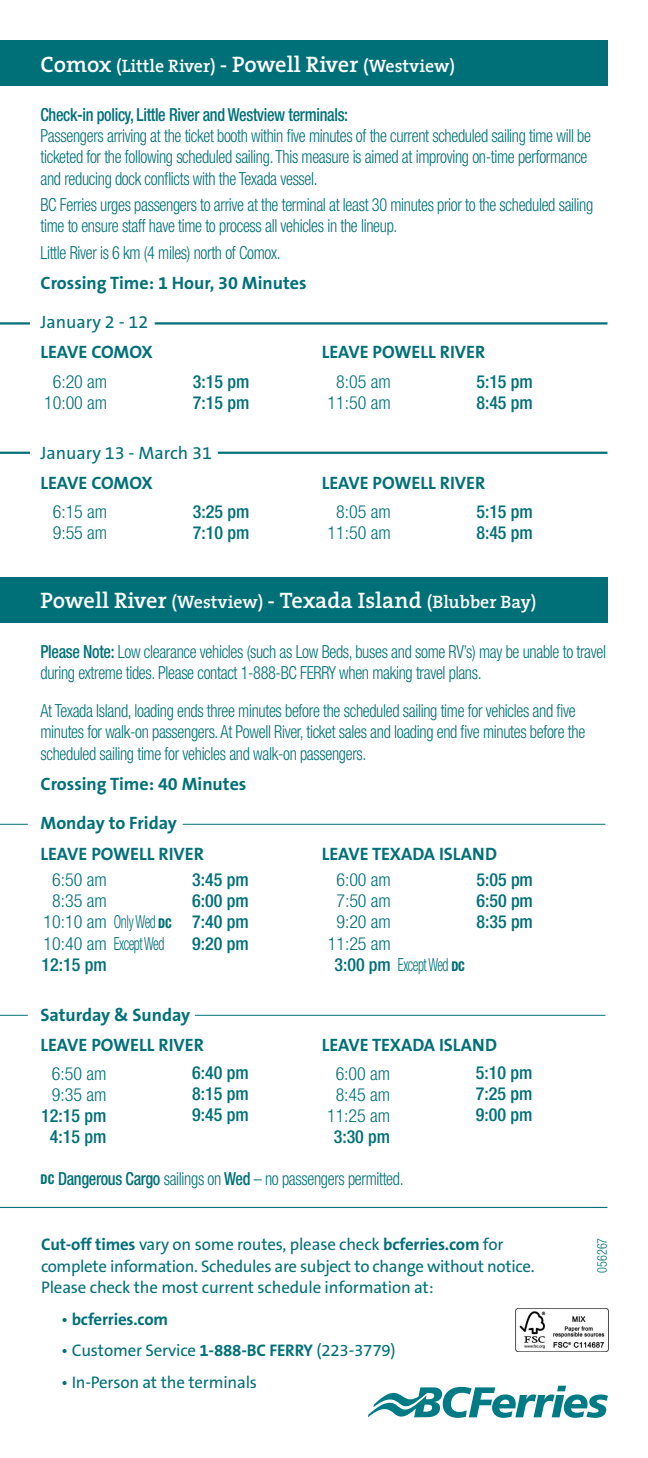
<style>
.page{position:relative;width:648px;height:1458px;background:#fff}
.page>*{position:absolute;margin:0;border:0;box-sizing:border-box;transform-origin:0 0}
.t1{font:600 22.5px "The Serif";color:#fff}
.Please_note{font:300 condensed 18px/21.4px "Helvetica Neue";letter-spacing:-.02em;color:#007078;scale:.9 1}
.route_name_alternati{font:300 condensed 18px/21.4px "Helvetica Neue";letter-spacing:-.02em;color:#007078;scale:.9 1}
.sailing_times{font:500 condensed 18px "Helvetica Neue";color:#007078}
.sailing_times-2{font:300 condensed 18px "Helvetica Neue";color:#007078}
.leave_arrive{font:700 18px "The Sans B7";color:#007078}
.crossing_time{font:700 18px "The Sans B7";color:#007078}
.route_name_alternati-2{font:500 condensed 18px "Helvetica Neue";letter-spacing:-.02em;color:#007078;scale:.9 1}
.t2{font:600 18px "The Serif";color:#fff}
.date{font:700 18px "The Sans B7";color:#007078}
.Please_note-2{font:18px "The Sans B5 Plain";color:#007078}
.sailing_times-3{font:300 condensed 18px/21.4px "Helvetica Neue";letter-spacing:-.04em;color:#007078}
.sailing_times-4{font:300 condensed 18px "Helvetica Neue";letter-spacing:-.04em;color:#007078;scale:.75 1}
.sailing_times-5{font:300 condensed 18px "Helvetica Neue";letter-spacing:-.03em;color:#007078}
.date-2{font:16.88px/21.4px "The Sans B5 Plain";letter-spacing:-.01em;color:#007078}
.date-3{font:700 16.88px "The Sans B7";letter-spacing:-.01em;color:#007078}
.Please_note-3{font:300 condensed 13.5px "Helvetica Neue";color:#007078;scale:.9 1}
.s1{font-size:22.5px}
.s2{font-size:18px}
.s3{font-weight:500}
.s4{font-weight:800;font-size:13.5px}
.s5{font-family:"The Sans B7";font-weight:700}
.s6{font-family:"The Sans B5 Plain";font-weight:400}
</style>
<div class="page">
<div style="left:0;top:40px;width:608px;height:46px;background:#007078"></div>
<div style="left:0;top:577px;width:608px;height:45px;background:#007078"></div>
<svg style="left:0;top:1015px;width:28px;height:1px"></svg>
<svg style="left:0;top:824px;width:28px;height:1px"></svg>
<hr style="left:195px;top:1015px;width:410px;height:1px;background:#007078">
<hr style="left:183px;top:824px;width:422px;height:1px;background:#007078">
<hr style="left:0;top:322px;width:30px;height:3px;background:#007078">
<hr style="left:0;top:452px;width:30px;height:2px;background:#007078">
<hr style="left:155px;top:322px;width:453px;height:3px;background:#007078">
<hr style="left:218px;top:452px;width:390px;height:2px;background:#007078">
<hr style="left:0;top:1207px;width:608px;height:1px;background:#007078">
<svg style="left:368px;top:1386px;width:240px;height:32px"></svg>
<img style="left:516px;top:1309px;width:93px;height:42px">
<p class="t2" style="left:40px;top:54px;width:416px"><span class="s1">Comox</span> (Little River) <span class="s1">- Powell River</span> (Westview)</p>
<p class="route_name_alternati-2" style="left:40px;top:103px;width:343px">Check-in policy, Little River and Westview terminals:</p>
<p class="Please_note" style="left:40px;top:125px;width:613px">Passengers arriving at the ticket booth within five minutes of the current scheduled sailing time will be ticketed for the following scheduled sailing. This measure is aimed at improving on-time performance and reducing dock conflicts with the Texada vessel.</p>
<p class="Please_note" style="left:40px;top:194px;width:616px">BC Ferries urges passengers to arrive at the terminal at least 30 minutes prior to the scheduled sailing time to ensure staff have time to process all vehicles in the lineup.</p>
<p class="Please_note" style="left:40px;top:241px;width:268px">Little River is 6 km (4 miles) north of Comox.</p>
<p class="crossing_time" style="left:40px;top:273px;width:268px">Crossing Time: 1 Hour, 30 Minutes</p>
<p class="Please_note-2" style="left:40px;top:312px;width:109px">January 2 - 12</p>
<p class="leave_arrive" style="left:40px;top:343px;width:114px">LEAVE COMOX</p>
<p class="leave_arrive" style="left:322px;top:343px;width:165px">LEAVE POWELL RIVER</p>
<p class="sailing_times-2" style="left:53px;top:371px;width:56px">6:20 am</p>
<p class="sailing_times-2" style="left:44px;top:393px;width:65px">10:00 am</p>
<p class="sailing_times" style="left:193px;top:371px;width:58px">3:15 pm</p>
<p class="sailing_times" style="left:193px;top:391px;width:58px">7:15 pm</p>
<p class="sailing_times-2" style="left:336px;top:371px;width:56px">8:05 am</p>
<p class="sailing_times-2" style="left:328px;top:393px;width:65px">11:50 am</p>
<p class="sailing_times" style="left:476px;top:371px;width:58px">5:15 pm</p>
<p class="sailing_times" style="left:476px;top:391px;width:58px">8:45 pm</p>
<p class="Please_note-2" style="left:40px;top:443px;width:173px">January 13 - March 31</p>
<p class="leave_arrive" style="left:40px;top:473px;width:114px">LEAVE COMOX</p>
<p class="leave_arrive" style="left:322px;top:473px;width:165px">LEAVE POWELL RIVER</p>
<p class="sailing_times-2" style="left:53px;top:501px;width:56px">6:15 am</p>
<p class="sailing_times-2" style="left:53px;top:522px;width:56px">9:55 am</p>
<p class="sailing_times" style="left:193px;top:501px;width:58px">3:25 pm</p>
<p class="sailing_times" style="left:193px;top:522px;width:58px">7:10 pm</p>
<p class="sailing_times-2" style="left:336px;top:501px;width:56px">8:05 am</p>
<p class="sailing_times-2" style="left:328px;top:522px;width:65px">11:50 am</p>
<p class="sailing_times" style="left:476px;top:501px;width:58px">5:15 pm</p>
<p class="sailing_times" style="left:476px;top:522px;width:58px">8:45 pm</p>
<p class="t1" style="left:40px;top:586px;width:498px">Powell River <span class="s2">(Westview)</span> - Texada Island <span class="s2">(Blubber Bay)</span></p>
<p class="route_name_alternati" style="left:40px;top:641px;width:630px"><span class="s3">Please Note:</span> Low clearance vehicles (such as Low Beds, buses and some RV’s) may be unable to travel during extreme tides. Please contact 1-888-BC FERRY when making travel plans.</p>
<p class="Please_note" style="left:40px;top:700px;width:607px">At Texada Island, loading ends three minutes before the scheduled sailing time for vehicles and five minutes for walk-on passengers. At Powell River, ticket sales and loading end five minutes before the scheduled sailing time for vehicles and walk-on passengers.</p>
<p class="crossing_time" style="left:40px;top:774px;width:207px">Crossing Time: 40 Minutes</p>
<p class="date" style="left:40px;top:813px;width:138px">Monday to Friday</p>
<p class="leave_arrive" style="left:40px;top:844px;width:165px">LEAVE POWELL RIVER</p>
<p class="leave_arrive" style="left:322px;top:844px;width:177px">LEAVE TEXADA ISLAND</p>
<p class="sailing_times-2" style="left:52px;top:869px;width:56px">6:50 am</p>
<p class="sailing_times-2" style="left:52px;top:890px;width:56px">8:35 am</p>
<p class="sailing_times-5" style="left:44px;top:912px;width:130px">10:10 am Only Wed <span class="s4">DC</span></p>
<p class="sailing_times-3" style="left:42px;top:932px;width:124px">10:40 am Except Wed<br><span class="s3">12:15 pm</span></p>
<p class="sailing_times" style="left:192px;top:868px;width:58px">3:45 pm</p>
<p class="sailing_times" style="left:192px;top:890px;width:58px">6:00 pm</p>
<p class="sailing_times" style="left:192px;top:911px;width:58px">7:40 pm</p>
<p class="sailing_times" style="left:192px;top:933px;width:58px">9:20 pm</p>
<p class="sailing_times-2" style="left:336px;top:869px;width:56px">6:00 am</p>
<p class="sailing_times-2" style="left:336px;top:890px;width:56px">7:50 am</p>
<p class="sailing_times-2" style="left:336px;top:912px;width:56px">9:20 am</p>
<p class="sailing_times-2" style="left:328px;top:933px;width:65px">11:25 am</p>
<p class="sailing_times-4" style="left:334px;top:954px;width:175px"><span class="s3">3:00 pm</span> Except Wed <span class="s4">DC</span></p>
<p class="sailing_times" style="left:476px;top:868px;width:58px">5:05 pm</p>
<p class="sailing_times" style="left:476px;top:890px;width:58px">6:50 pm</p>
<p class="sailing_times" style="left:476px;top:911px;width:58px">8:35 pm</p>
<p class="date" style="left:40px;top:1005px;width:151px">Saturday &amp; Sunday</p>
<p class="leave_arrive" style="left:40px;top:1035px;width:165px">LEAVE POWELL RIVER</p>
<p class="leave_arrive" style="left:322px;top:1035px;width:177px">LEAVE TEXADA ISLAND</p>
<p class="sailing_times-2" style="left:52px;top:1063px;width:56px">6:50 am</p>
<p class="sailing_times-2" style="left:52px;top:1084px;width:56px">9:35 am</p>
<p class="sailing_times" style="left:41px;top:1105px;width:67px">12:15 pm</p>
<p class="sailing_times" style="left:50px;top:1126px;width:58px">4:15 pm</p>
<p class="sailing_times" style="left:192px;top:1062px;width:58px">6:40 pm</p>
<p class="sailing_times" style="left:192px;top:1083px;width:58px">8:15 pm</p>
<p class="sailing_times" style="left:192px;top:1104px;width:58px">9:45 pm</p>
<p class="sailing_times-2" style="left:336px;top:1063px;width:56px">6:00 am</p>
<p class="sailing_times-2" style="left:336px;top:1084px;width:56px">8:45 am</p>
<p class="sailing_times-2" style="left:327px;top:1106px;width:65px">11:25 am</p>
<p class="sailing_times" style="left:334px;top:1126px;width:58px">3:30 pm</p>
<p class="Please_note" style="left:40px;top:1168px;width:405px"><span class="s4">DC</span> <span class="s3">Dangerous Cargo</span> sailings on <span class="s3">Wed</span> – no passengers permitted.</p>
<p class="sailing_times" style="left:476px;top:1062px;width:58px">5:10 pm</p>
<p class="sailing_times" style="left:476px;top:1083px;width:58px">7:25 pm</p>
<p class="sailing_times" style="left:476px;top:1104px;width:58px">9:00 pm</p>
<p class="date-2" style="left:41px;top:1234px;width:495px"><span class="s5">Cut-off times</span> vary on some routes, please check <span class="s5">bcferries.com</span> for complete information. Schedules are subject to change without notice.<br>Please check the most current schedule information at:</p>
<p class="date-3" style="left:61px;top:1310px;width:108px"><span class="s6">•</span> bcferries.com</p>
<p class="date-2" style="left:61px;top:1340px;width:336px">• Customer Service <span class="s5">1-888-BC FERRY</span> (223-3779)</p>
<p class="date-2" style="left:61px;top:1372px;width:197px">• In-Person at the terminals</p>
<p class="Please_note-3" style="left:594px;top:1273px;width:40px;rotate:-90deg">056267</p>
</div>
